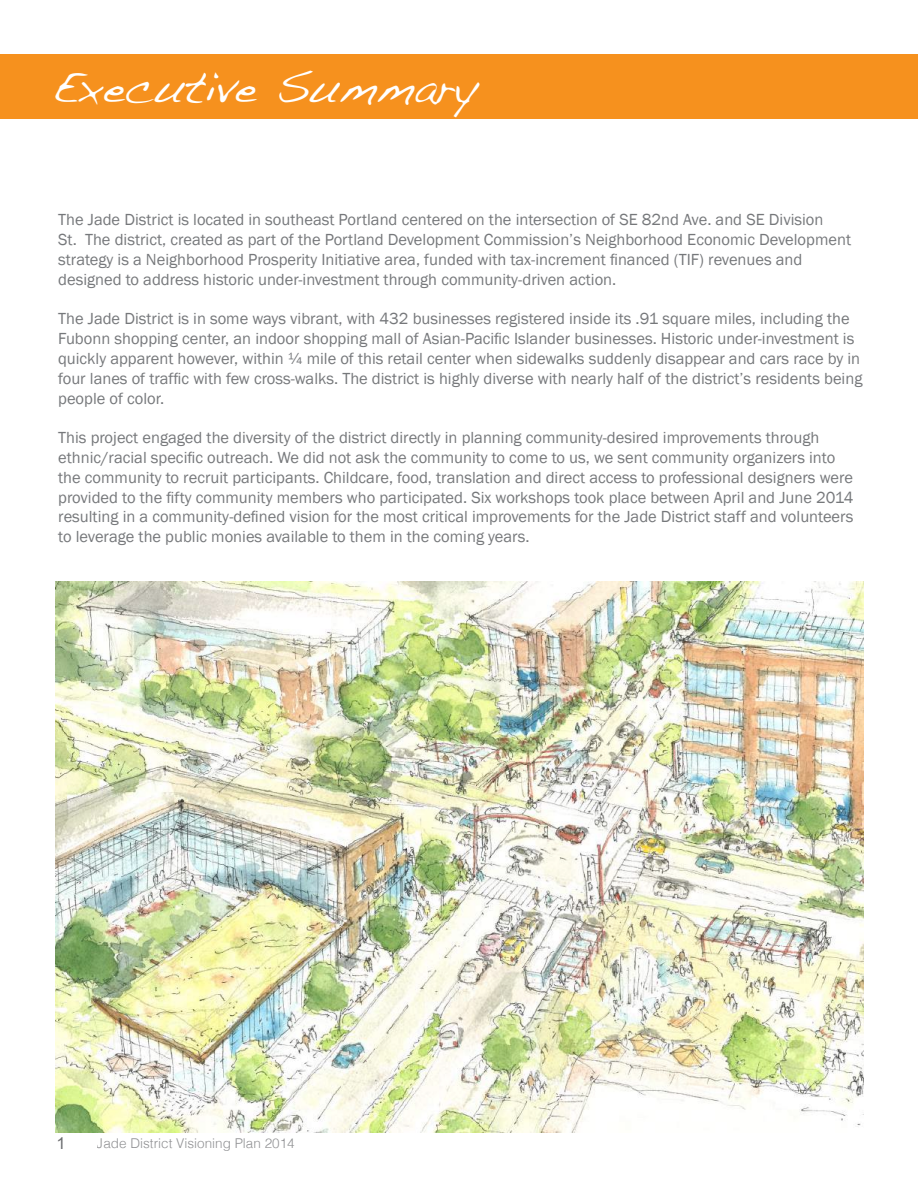
<style>
.page{position:relative;width:918px;height:1188px;background:#fff}
.page>*{position:absolute;margin:0;border:0;box-sizing:border-box;transform-origin:0 0}
.t1{font:45px "Handwriting Dakota";color:#fff}
.t2{font:16.5px/19.8px "Franklin Gothic";color:#76787b}
.t3{font:16.5px "Arial";color:#6c6d70}
.t4{font:300 13.5px "Helvetica";color:#6c6d70}
</style>
<div class="page">
<div style="left:0;top:55px;width:918px;height:64px;background:#f6911e"></div>
<img style="left:55px;top:582px;width:808px;height:551px">
<h1 class="t1" style="left:52px;top:60px;width:427px">Executive Summary</h1>
<p class="t2" style="left:58px;top:210px;width:794px">The Jade District is located in southeast Portland centered on the intersection of SE 82nd Ave. and SE Division<br>St. The district, created as part of the Portland Development Commission’s Neighborhood Economic Development strategy is a Neighborhood Prosperity Initiative area, funded with tax-increment financed (TIF) revenues and designed to address historic under-investment through community-driven action.</p>
<p class="t2" style="left:58px;top:309px;width:806px">The Jade District is in some ways vibrant, with 432 businesses registered inside its .91 square miles, including the Fubonn shopping center, an indoor shopping mall of Asian-Pacific Islander businesses. Historic under-investment is quickly apparent however, within ¼ mile of this retail center when sidewalks suddenly disappear and cars race by in four lanes of traffic with few cross-walks. The district is highly diverse with nearly half of the district’s residents being people of color.</p>
<p class="t2" style="left:58px;top:428px;width:797px">This project engaged the diversity of the district directly in planning community-desired improvements through ethnic/racial specific outreach. We did not ask the community to come to us, we sent community organizers into the community to recruit participants. Childcare, food, translation and direct access to professional designers were provided to the fifty community members who participated. Six workshops took place between April and June 2014 resulting in a community-defined vision for the most critical improvements for the Jade District staff and volunteers to leverage the public monies available to them in the coming years.</p>
<p class="t3" style="left:56px;top:1132px;width:11px">1</p>
<p class="t4" style="left:97px;top:1132px;width:200px">Jade District Visioning Plan 2014</p>
</div>
